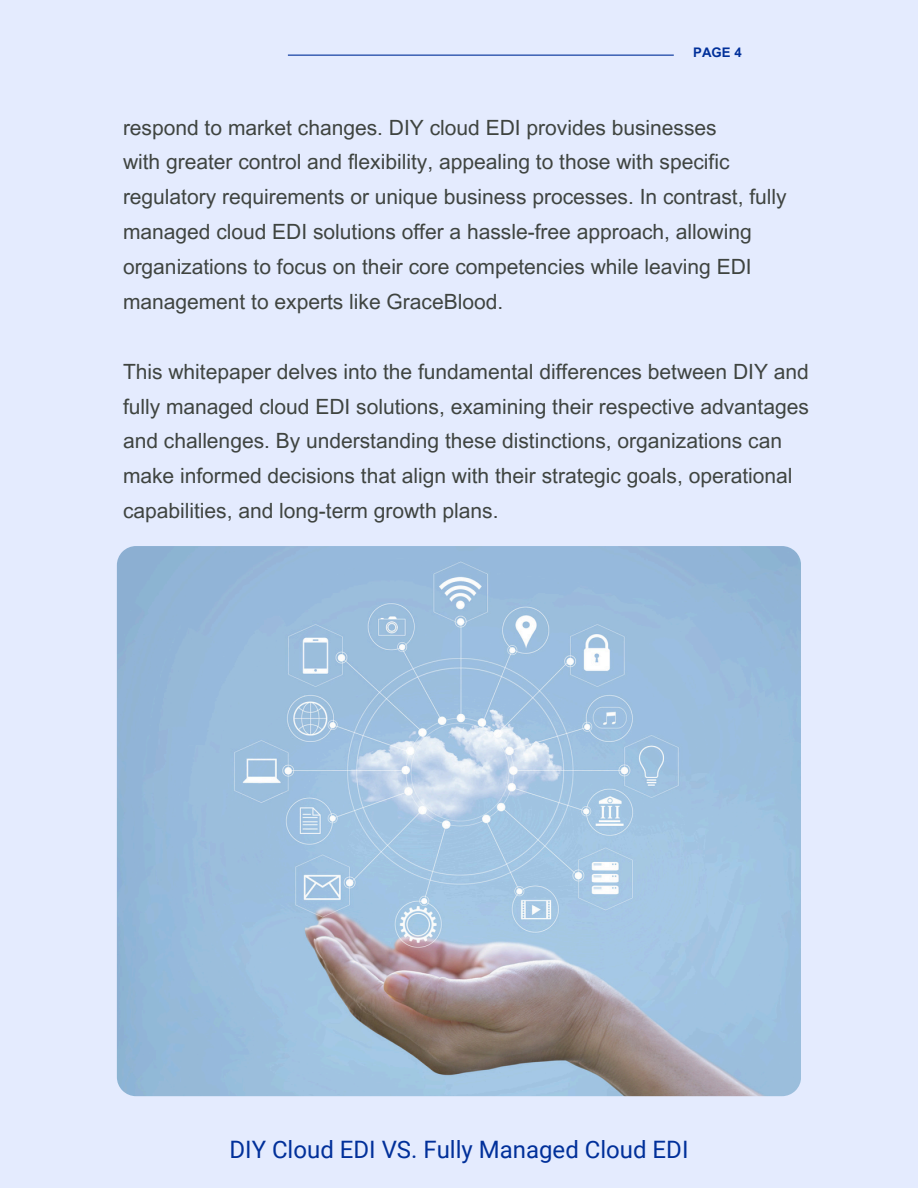
<style>
.page{position:relative;width:918px;height:1188px;background:#e4ebfe}
.page>*{position:absolute;margin:0;border:0;box-sizing:border-box;transform-origin:0 0}
.t1{font:24px "Roboto";color:#01309a}
.t2{font:21px/34.8px "Arial MT Pro";color:#3f4440}
.t3{font:700 13.2px "Arial MT Pro";color:#01309a}
</style>
<div class="page">
<hr style="left:288px;top:55px;width:386px;height:1px;background:#01309a">
<img style="left:117px;top:546px;width:683px;height:550px">
<p class="t3" style="left:693px;top:47px;width:50px">PAGE 4</p>
<h2 class="t2" style="left:123px;top:112px;width:665px">respond to market changes. DIY cloud EDI provides businesses<br>with greater control and flexibility, appealing to those with specific regulatory requirements or unique business processes. In contrast, fully managed cloud EDI solutions offer a hassle-free approach, allowing organizations to focus on their core competencies while leaving EDI management to experts like GraceBlood.</h2>
<p class="t2" style="left:123px;top:357px;width:687px">This whitepaper delves into the fundamental differences between DIY and fully managed cloud EDI solutions, examining their respective advantages and challenges. By understanding these distinctions, organizations can make informed decisions that align with their strategic goals, operational capabilities, and long-term growth plans.</p>
<h1 class="t1" style="left:229px;top:1136px;width:461px">DIY Cloud EDI VS. Fully Managed Cloud EDI</h1>
</div>
